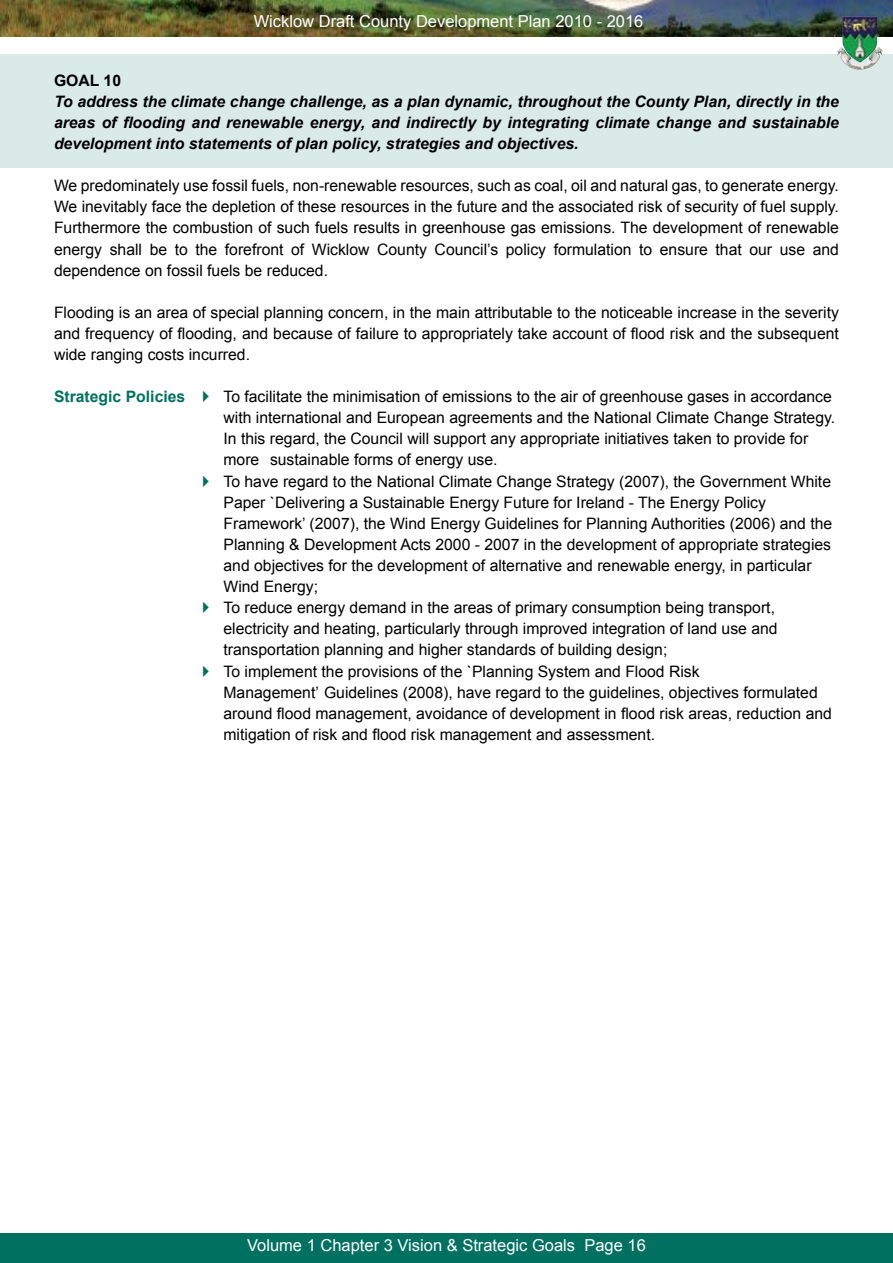
<style>
.page{position:relative;width:893px;height:1263px;background:#fff}
.page>*{position:absolute;margin:0;border:0;box-sizing:border-box;transform-origin:0 0}
.t1{font:16.5px "Arial";color:#fff}
.t2{font:16.5px "Times";color:#fff}
.t3{font:15.75px/21px "Arial";color:#000}
.t4{font:italic 700 15.75px/21px "Arial";color:#000;text-align:justify}
.t5{font:700 15.75px "Arial";color:#000}
.s1{font-weight:700;color:#007161}
.s2{color:#007161}
</style>
<div class="page">
<img style="left:0;top:0;width:893px;height:37px">
<div style="left:0;top:1233px;width:893px;height:30px;background:#007161"></div>
<div style="left:0;top:54px;width:893px;height:113px;background:#d9eae7"></div>
<img style="left:837px;top:16px;width:46px;height:54px">
<p class="t1" style="left:254px;top:12px;width:391px">Wicklow Draft County Development Plan 2010 - 2016</p>
<p class="t5" style="left:54px;top:72px;width:69px">GOAL 10</p>
<p class="t4" style="left:54px;top:91px;width:786px">To address the climate change challenge, as a plan dynamic, throughout the County Plan, directly in the areas of flooding and renewable energy, and indirectly by integrating climate change and sustainable development into statements of plan policy, strategies and objectives.</p>
<p class="t3" style="left:54px;top:175px;width:786px;text-align:justify">We predominately use fossil fuels, non-renewable resources, such as coal, oil and natural gas, to generate energy.<br>We inevitably face the depletion of these resources in the future and the associated risk of security of fuel supply.<br>Furthermore the combustion of such fuels results in greenhouse gas emissions. The development of renewable energy shall be to the forefront of Wicklow County Council’s policy formulation to ensure that our use and dependence on fossil fuels be reduced.</p>
<p class="t3" style="left:54px;top:301px;width:786px;text-align:justify">Flooding is an area of special planning concern, in the main attributable to the noticeable increase in the severity and frequency of flooding, and because of failure to appropriately take account of flood risk and the subsequent wide ranging costs incurred.</p>
<p class="t3" style="left:223px;top:386px;width:613px;text-indent:-169px"><span class="s1">Strategic Policies</span> <span class="s2">✔</span> To facilitate the minimisation of emissions to the air of greenhouse gases in accordance with international and European agreements and the National Climate Change Strategy.<br>In this regard, the Council will support any appropriate initiatives taken to provide for more sustainable forms of energy use.</p>
<p class="t3" style="left:223px;top:471px;width:610px;text-indent:-27px"><span class="s2">✔</span> To have regard to the National Climate Change Strategy (2007), the Government White Paper `Delivering a Sustainable Energy Future for Ireland - The Energy Policy Framework’ (2007), the Wind Energy Guidelines for Planning Authorities (2006) and the Planning &amp; Development Acts 2000 - 2007 in the development of appropriate strategies and objectives for the development of alternative and renewable energy, in particular Wind Energy;</p>
<p class="t3" style="left:223px;top:597px;width:556px;text-indent:-27px"><span class="s2">✔</span> To reduce energy demand in the areas of primary consumption being transport, electricity and heating, particularly through improved integration of land use and transportation planning and higher standards of building design;</p>
<p class="t3" style="left:224px;top:661px;width:610px;text-indent:-27px"><span class="s2">✔</span> To implement the provisions of the `Planning System and Flood Risk<br>Management’ Guidelines (2008), have regard to the guidelines, objectives formulated around flood management, avoidance of development in flood risk areas, reduction and mitigation of risk and flood risk management and assessment.</p>
<p class="t1" style="left:247px;top:1236px;width:400px">Volume 1 Chapter 3 Vision &amp; Strategic Goals Page 16</p>
<p class="t2" style="left:424px;top:1229px;width:46px">Page 1</p>
</div>
